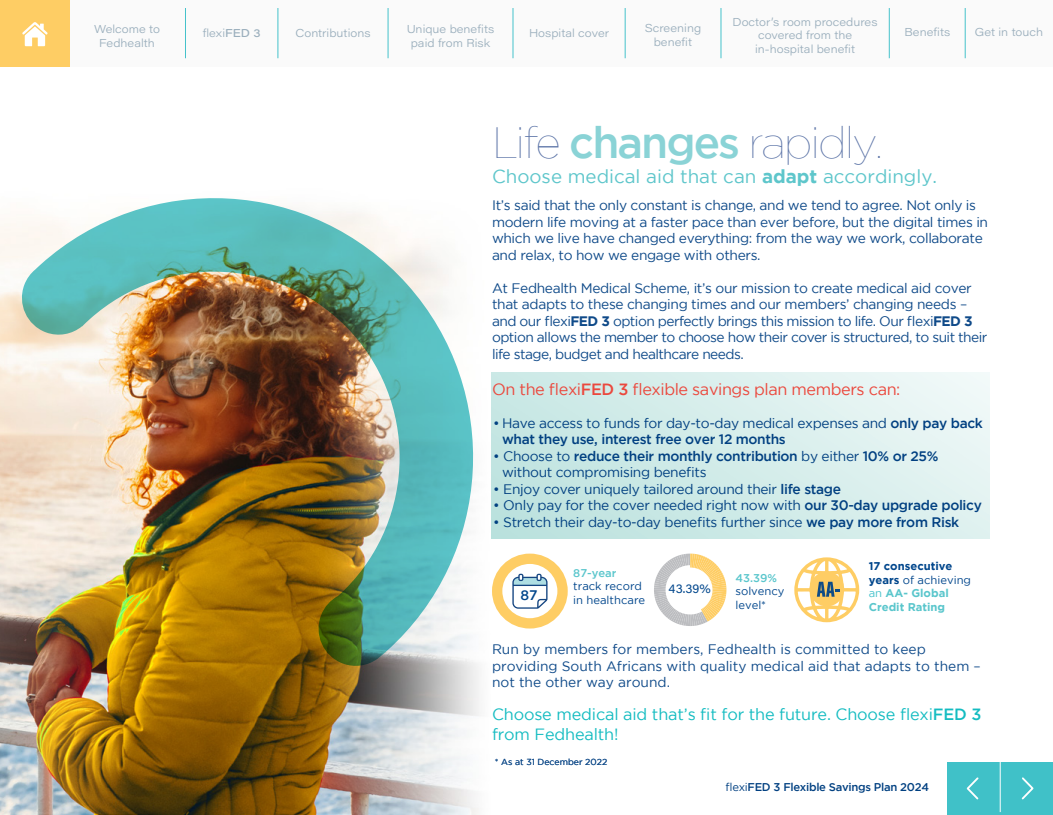
<style>
.page{position:relative;width:1053px;height:815px;background:#fff}
.page>*{position:absolute;margin:0;border:0;box-sizing:border-box;transform-origin:0 0}
.t1{font:100 43.75px "Gotham";letter-spacing:-.045em;color:#5d75a8}
.t2{font:18.75px "Gotham";color:#5ec6cb}
.t3{font:16.25px/19.5px "Gotham";letter-spacing:-.01em;color:#14bcc1}
.t4{font:16.25px "Gotham";letter-spacing:-.025em;color:#eb483d}
.t5{font:500 13.88px "Gotham";color:#01468c}
.t6{font:13.75px/16.5px "Gotham";letter-spacing:-.025em;color:#0f4a89}
.t7{font:13.75px/16.5px "Gotham";letter-spacing:-.025em;color:#014081}
.t8{font:13.75px/16.5px "Gotham";color:#0f4a89}
.t9{font:12.88px "Acumin Variable Concept";color:#01468c}
.t10{font:11.25px/13.5px "Acumin Variable Concept";color:#9bafbd;text-align:center}
.t11{font:700 11.25px/13.5px "Gotham";color:#5ac6cc}
.t12{font:11.25px "Gotham";color:#01468c}
.t13{font:500 11.25px "Gotham";letter-spacing:-.025em;color:#014081}
.t14{font:500 11.25px "Gotham";color:#5ac6cc}
.t15{font:8.75px "Gotham";color:#0f4a89}
.s1{font-weight:500;color:#8ad3d6}
.s2{font-weight:700}
.s3{font-weight:500}
.s4{color:#01468c}
.s5{font-weight:400;color:#01468c}
.s6{font-weight:400;color:#45c2cb}
.s7{font-weight:400}
</style>
<div class="page">
<div style="left:68px;top:0;width:984px;height:66px;background:#fafafa"></div>
<hr style="left:185px;top:8px;width:1px;height:50px;background:#45c2cb">
<hr style="left:278px;top:8px;width:1px;height:50px;background:#45c2cb">
<hr style="left:388px;top:8px;width:1px;height:50px;background:#45c2cb">
<hr style="left:512px;top:8px;width:1px;height:50px;background:#45c2cb">
<hr style="left:720px;top:8px;width:1px;height:50px;background:#45c2cb">
<hr style="left:889px;top:8px;width:1px;height:50px;background:#45c2cb">
<hr style="left:964px;top:8px;width:1px;height:50px;background:#45c2cb">
<hr style="left:625px;top:8px;width:1px;height:50px;background:#45c2cb">
<div style="left:0;top:0;width:69px;height:66px;background:#fecd64"></div>
<svg style="left:22px;top:22px;width:26px;height:24px"></svg>
<div style="left:947px;top:762px;width:105px;height:53px;background:#40c1c8"></div>
<svg style="left:966px;top:776px;width:68px;height:25px"></svg>
<hr style="left:999px;top:762px;width:1px;height:50px;background:#fff">
<div style="left:487px;top:372px;width:502px;height:167px;background:linear-gradient(to right,#c1e4e1,#e9f5f4)"></div>
<img style="left:0;top:221px;width:479px;height:594px">
<img style="left:17px;top:198px;width:485px;height:470px">
<svg style="left:794px;top:557px;width:65px;height:65px"></svg>
<div style="left:492px;top:554px;width:75px;height:75px;border:10px solid #fecd64;border-radius:50%"></div>
<svg style="left:512px;top:574px;width:35px;height:35px"></svg>
<svg style="left:654px;top:554px;width:72px;height:72px"></svg>
<p class="t10" style="left:529px;top:26px;width:81px">Hospital cover</p>
<p class="t10" style="left:644px;top:21px;width:58px">Screening benefit</p>
<p class="t10" style="left:732px;top:15px;width:146px">Doctor’s room procedures covered from the in-hospital benefit</p>
<p class="t10" style="left:904px;top:25px;width:47px">Benefits</p>
<p class="t10" style="left:94px;top:22px;width:67px">Welcome to<br>Fedhealth</p>
<p class="t10" style="left:203px;top:26px;width:59px">flexiFED 3</p>
<p class="t10" style="left:295px;top:26px;width:77px">Contributions</p>
<p class="t10" style="left:406px;top:22px;width:89px">Unique benefits</p>
<p class="t10" style="left:974px;top:25px;width:70px">Get in touch</p>
<p class="t10" style="left:411px;top:36px;width:81px">paid from Risk</p>
<p class="t1" style="left:492px;top:119px;width:392px">Life <span class="s1">changes</span> rapidly.</p>
<p class="t2" style="left:492px;top:166px;width:446px">Choose medical aid that can <span class="s2">adapt</span> accordingly.</p>
<p class="t6" style="left:492px;top:197px;width:497px">It’s said that the only constant is change, and we tend to agree. Not only is modern life moving at a faster pace than ever before, but the digital times in which we live have changed everything: from the way we work, collaborate and relax, to how we engage with others.</p>
<p class="t6" style="left:492px;top:279px;width:497px">At Fedhealth Medical Scheme, it’s our mission to create medical aid cover that adapts to these changing times and our members’ changing needs – and our flexi<span class="s2">FED 3</span> option perfectly brings this mission to life. Our flexi<span class="s2">FED 3 </span>option allows the member to choose how their cover is structured, to suit their life stage, budget and healthcare needs.</p>
<p class="t4" style="left:492px;top:380px;width:410px">On the flexi<span class="s3">FED 3</span> flexible savings plan members can:</p>
<p class="t7" style="left:502px;top:414px;width:482px;text-indent:-9px">• Have access to funds for day-to-day medical expenses and <span class="s3">only pay back what they use, interest free over 12 months</span></p>
<p class="t7" style="left:502px;top:447px;width:438px;text-indent:-9px">• Choose to <span class="s3">reduce their monthly contribution</span> by either <span class="s3">10% or 25% </span>without compromising benefits</p>
<p class="t7" style="left:493px;top:480px;width:349px">• Enjoy cover uniquely tailored around their <span class="s3">life stage</span></p>
<p class="t7" style="left:493px;top:497px;width:490px">• Only pay for the cover needed right now with <span class="s3">our 30-day upgrade policy</span></p>
<p class="t7" style="left:493px;top:513px;width:467px">• Stretch their day-to-day benefits further since <span class="s3">we pay more from Risk</span></p>
<p class="t5" style="left:520px;top:587px;width:19px">87</p>
<p class="t14" style="left:573px;top:566px;width:45px">87-year</p>
<p class="t12" style="left:573px;top:580px;width:70px">track record</p>
<p class="t12" style="left:573px;top:594px;width:73px">in healthcare</p>
<p class="t9" style="left:668px;top:580px;width:44px">43.39%</p>
<p class="t14" style="left:735px;top:571px;width:43px">43.39%</p>
<p class="t12" style="left:735px;top:585px;width:51px">solvency</p>
<p class="t12" style="left:735px;top:598px;width:32px">level*</p>
<p class="t11" style="left:868px;top:559px;width:104px"><span class="s4">17 consecutive years</span> <span class="s5">of achieving </span><span class="s6">an</span> AA- Global<br>Credit Rating</p>
<p class="t8" style="left:492px;top:641px;width:490px">Run by members for members, Fedhealth is committed to keep providing South Africans with quality medical aid that adapts to them – not the other way around.</p>
<p class="t3" style="left:492px;top:704px;width:491px">Choose medical aid that’s fit for the future. Choose flexi<span class="s3">FED 3 </span>from Fedhealth!</p>
<p class="t15" style="left:495px;top:757px;width:114px">* As at 31 December 2022</p>
<p class="t13" style="left:725px;top:781px;width:205px"><span class="s7">flexi</span>FED 3 Flexible Savings Plan 2024</p>
</div>
